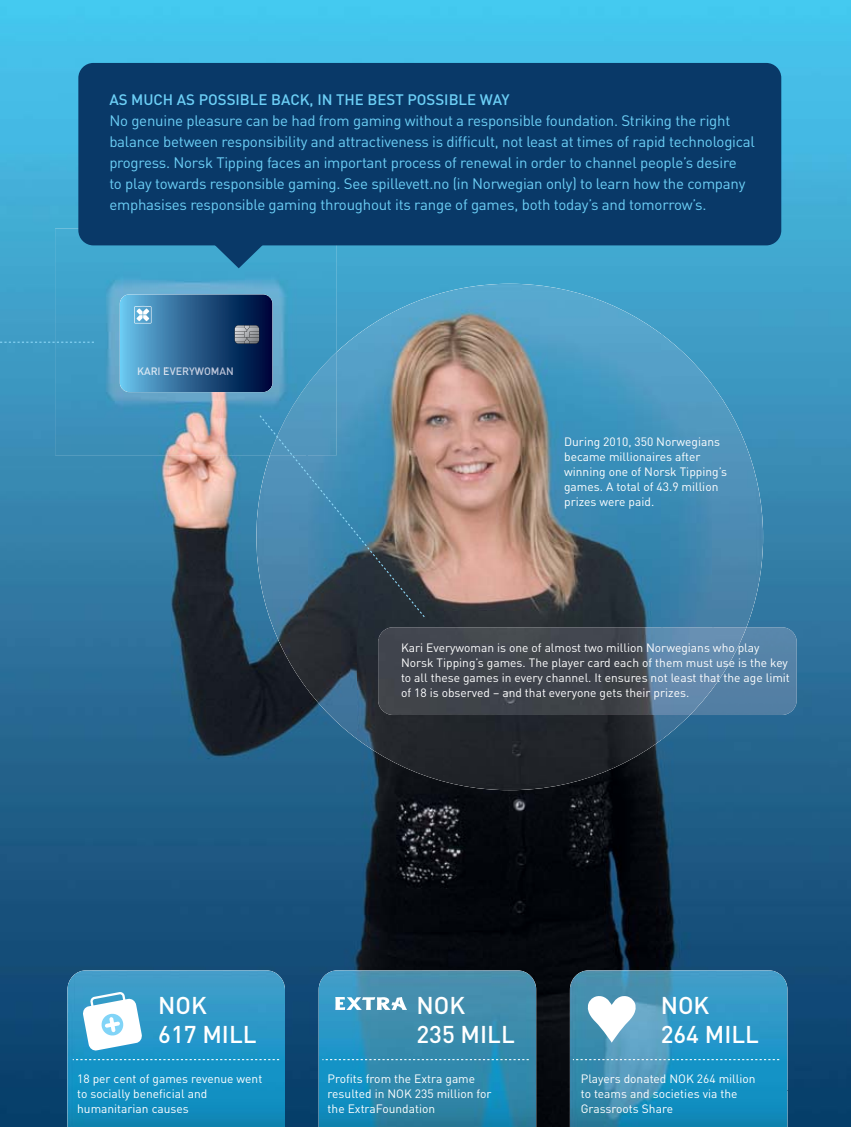
<style>
.page{position:relative;width:851px;height:1127px;background:#fff}
.page>*{position:absolute;margin:0;border:0;box-sizing:border-box;transform-origin:0 0}
.t1{font:500 24px/28.8px "DIN";color:#fff}
.t2{font:15px/21px "DIN";letter-spacing:-.015em;color:#6ccff6}
.t3{font:500 15px "DIN";color:#6ccff6}
.t4{font:12px/15px "DIN";color:#fff}
.t5{font:12px "DIN";color:#231f20}
.t6{font:500 10.65px "DIN";color:#d9e7f3}
.s1{color:#d0dceb}
.s2{color:#ccd7e7}
.s3{color:#c4cee0}
.s4{color:#c0c9dc}
.s5{color:#bec6da}
.s6{color:#bac1d6}
</style>
<div class="page">
<img style="left:0;top:0;width:850px;height:1127px">
<img style="left:67px;top:970px;width:218px;height:157px">
<img style="left:318px;top:970px;width:218px;height:157px">
<img style="left:569px;top:970px;width:218px;height:157px">
<div style="left:746px;top:627px;width:50px;height:88px;background:#5582a6"></div>
<svg style="left:82px;top:991px;width:60px;height:60px"></svg>
<img style="left:357px;top:284px;width:305px;height:354px">
<img style="left:306px;top:334px;width:52px;height:406px">
<img style="left:661px;top:334px;width:52px;height:293px">
<img style="left:712px;top:385px;width:51px;height:254px">
<img style="left:256px;top:619px;width:51px;height:70px">
<img style="left:357px;top:638px;width:51px;height:132px">
<img style="left:408px;top:715px;width:254px;height:75px">
<img style="left:661px;top:715px;width:29px;height:25px">
<img style="left:378px;top:627px;width:368px;height:88px">
<svg style="left:586px;top:995px;width:50px;height:47px"></svg>
<img style="left:55px;top:229px;width:282px;height:112px">
<div style="left:120px;top:294px;width:152px;height:98px;background:linear-gradient(to right,#66bfe8,#000133);border-radius:10px"></div>
<svg style="left:0;top:341px;width:426px;height:278px;background:#4a809f"></svg>
<svg style="left:213px;top:245px;width:54px;height:23px"></svg>
<svg style="left:73px;top:1059px;width:206px;height:1px"></svg>
<svg style="left:322px;top:1059px;width:206px;height:1px"></svg>
<svg style="left:572px;top:1059px;width:207px;height:1px"></svg>
<svg style="left:134px;top:306px;width:17px;height:17px"></svg>
<svg style="left:335px;top:997px;width:72px;height:13px"></svg>
<div style="left:78px;top:63px;width:703px;height:182px;background:#093968;border-radius:15px"></div>
<svg style="left:234px;top:325px;width:25px;height:19px"></svg>
<p class="t3" style="left:109px;top:94px;width:402px">AS MUCH AS POSSIBLE BACK, IN THE BEST POSSIBLE WAY</p>
<p class="t2" style="left:109px;top:112px;width:647px">No genuine pleasure can be had from gaming without a responsible foundation. Striking the right balance between responsibility and attractiveness is difficult, not least at times of rapid technological progress. Norsk Tipping faces an important process of renewal in order to channel people’s desire<br>to play towards responsible gaming. See spillevett.no (in Norwegian only) to learn how the company emphasises responsible gaming throughout its range of games, both today’s and tomorrow’s.</p>
<p class="t6" style="left:137px;top:368px;width:98px">KAR<span class="s1">I E</span><span class="s2">VER</span><span class="s3">YW</span><span class="s4">O</span><span class="s5">M</span><span class="s6">AN</span></p>
<h1 class="t1" style="left:158px;top:993px;width:100px">NOK<br>617 MILL</h1>
<p class="t4" style="left:564px;top:435px;width:164px">During 2010, 350 Norwegians became millionaires after winning one of Norsk Tipping’s games. A total of 43.9 million prizes were paid.</p>
<p class="t4" style="left:401px;top:641px;width:390px">Kari Everywoman is one of almost two million Norwegians who play Norsk Tipping’s games. The player card each of them must use is the key to all these games in every channel. It ensures not least that the age limit of 18 is observed – and that everyone gets their prizes.</p>
<h1 class="t1" style="left:416px;top:993px;width:100px">NOK<br>235 MILL</h1>
<h1 class="t1" style="left:660px;top:993px;width:100px">NOK<br>264 MILL</h1>
<p class="t4" style="left:77px;top:1072px;width:187px">18 per cent of games revenue went to socially beneficial and humanitarian causes</p>
<p class="t4" style="left:327px;top:1072px;width:165px">Profits from the Extra game resulted in NOK 235 million for the ExtraFoundation</p>
<p class="t4" style="left:580px;top:1072px;width:176px">Players donated NOK 264 million to teams and societies via the<br>Grassroots Share</p>
<p class="t5" style="left:775px;top:1080px;width:14px">3_</p>
</div>
